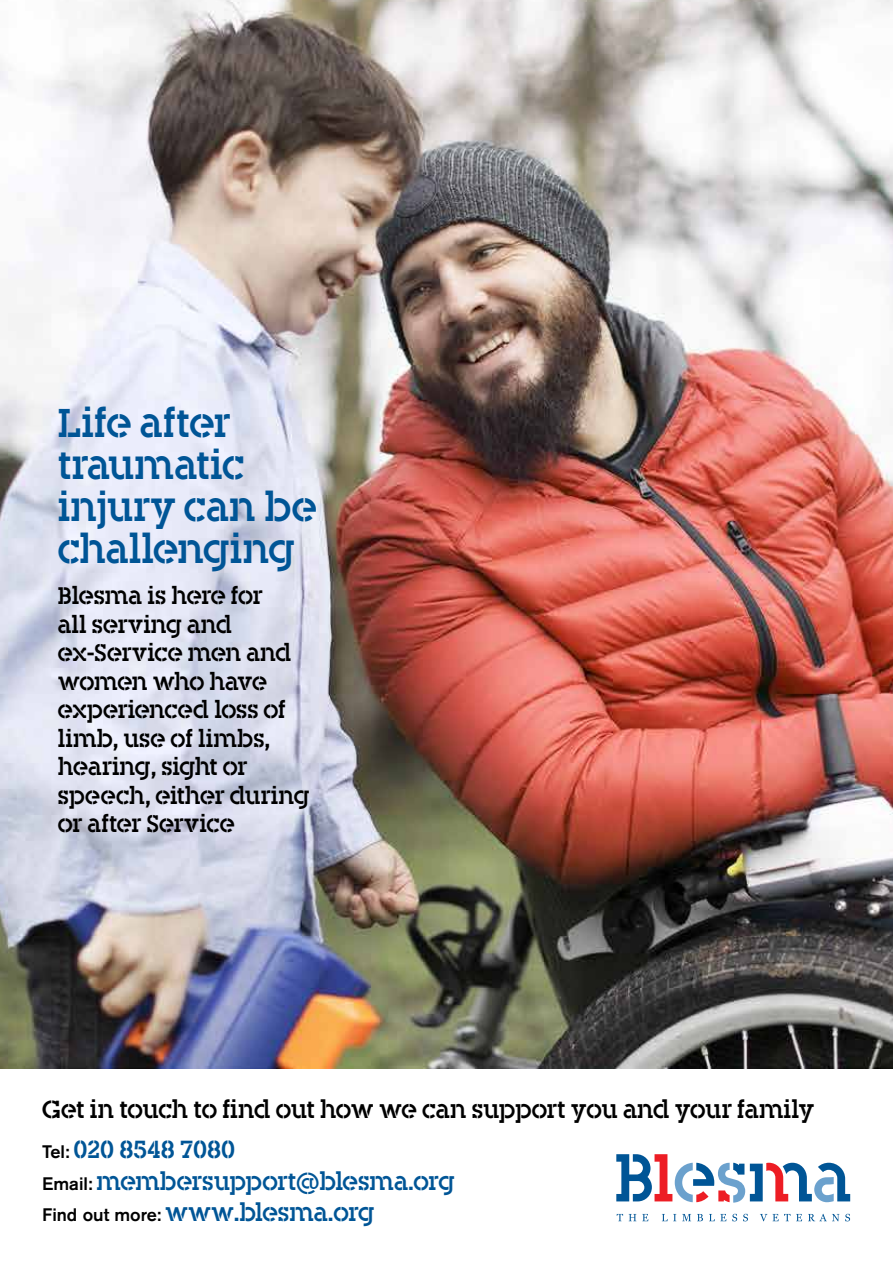
<style>
.page{position:relative;width:893px;height:1263px;background:#fff}
.page>*{position:absolute;margin:0;border:0;box-sizing:border-box;transform-origin:0 0}
.t1{font:39px/42px "Blesma";letter-spacing:-.01em;color:#005596}
.t2{font:24px/40.5px "Blesma";letter-spacing:-.01em;color:#000}
.t3{font:24px/31.5px "Blesma";letter-spacing:-.01em;color:#005596}
.t4{font:23.25px/28.5px "Blesma";letter-spacing:-.01em;color:#000}
.s1{font-family:"Akzidenz Grotesk BQ";font-weight:500;font-size:18px}
.s2{color:#005596}
.s3{font-family:"Akzidenz Grotesk BQ";font-weight:500;font-size:18px;color:#000}
</style>
<div class="page">
<img style="left:0;top:0;width:893px;height:1069px">
<svg style="left:616px;top:1154px;width:234px;height:48px"></svg>
<svg style="left:617px;top:1214px;width:6px;height:7px"></svg>
<svg style="left:629px;top:1214px;width:7px;height:7px"></svg>
<svg style="left:642px;top:1214px;width:6px;height:7px"></svg>
<svg style="left:662px;top:1214px;width:14px;height:7px"></svg>
<svg style="left:682px;top:1214px;width:9px;height:7px"></svg>
<svg style="left:697px;top:1214px;width:6px;height:7px"></svg>
<svg style="left:709px;top:1214px;width:17px;height:7px"></svg>
<svg style="left:732px;top:1214px;width:5px;height:7px"></svg>
<svg style="left:743px;top:1214px;width:5px;height:7px"></svg>
<svg style="left:760px;top:1214px;width:7px;height:7px"></svg>
<svg style="left:773px;top:1214px;width:17px;height:7px"></svg>
<svg style="left:796px;top:1214px;width:6px;height:7px"></svg>
<svg style="left:808px;top:1214px;width:31px;height:7px"></svg>
<svg style="left:845px;top:1214px;width:5px;height:7px"></svg>
<h1 class="t1" style="left:58px;top:401px;width:261px">Life after traumatic injury can be challenging</h1>
<p class="t4" style="left:58px;top:581px;width:253px">Blesma is here for<br>all serving and ex-Service men and women who have experienced loss of limb, use of limbs, hearing, sight or speech, either during or after Service</p>
<p class="t2" style="left:42px;top:1089px;width:774px">Get in touch to find out how we can support you and your family<br><span class="s1">Tel:</span> <span class="s2">020 8548 7080</span></p>
<p class="t3" style="left:42px;top:1165px;width:414px"><span class="s3">Email:</span> membersupport@blesma.org<br><span class="s3">Find out more:</span> www.blesma.org</p>
</div>
